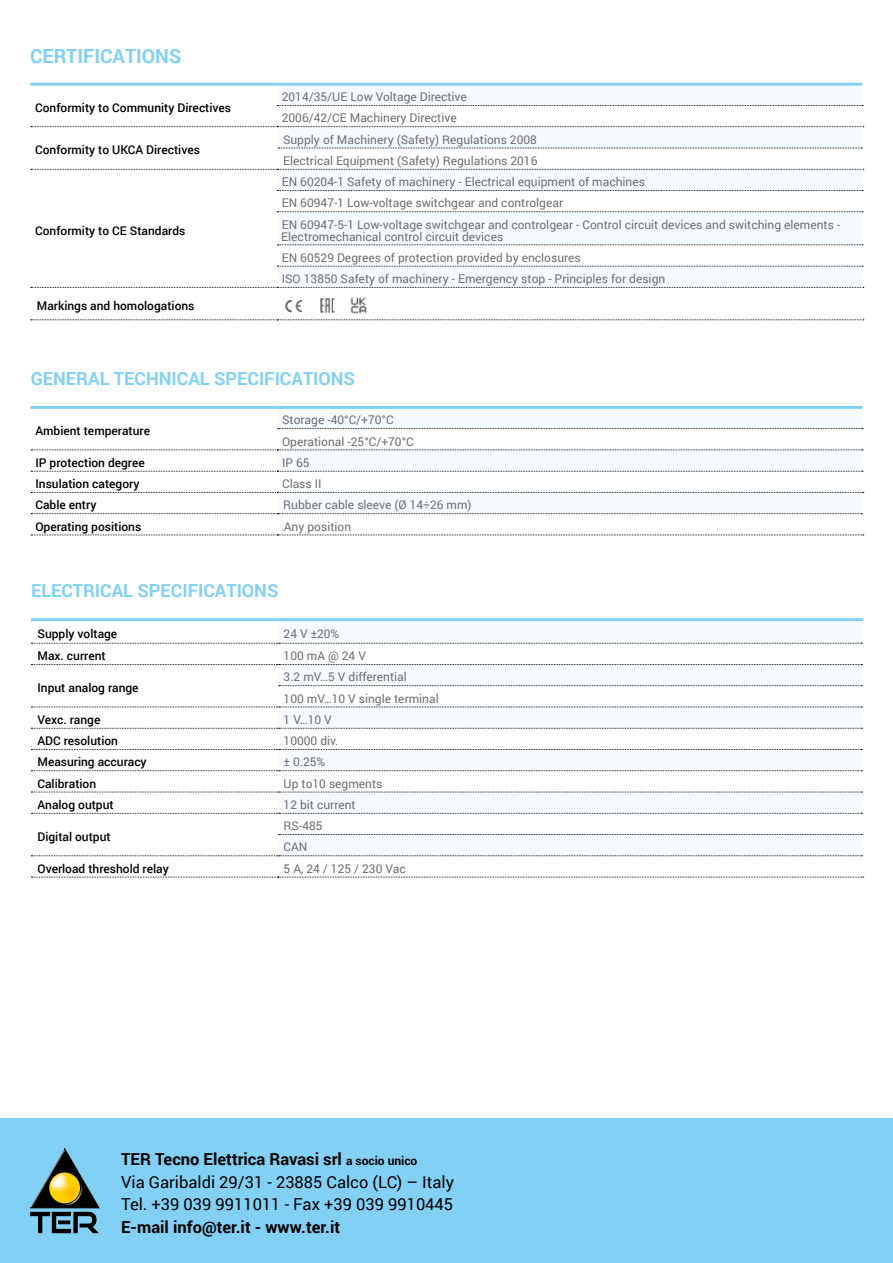
<style>
.page{position:relative;width:893px;height:1263px;background:#fff}
.page>*{position:absolute;margin:0;border:0;box-sizing:border-box;transform-origin:0 0}
.t1{font:700 19.5px "Roboto";color:#83d0f5}
.Tabella_Dati{font:19.5px "Ter";color:#706f6f}
.Titoletti_1{font:700 18px "Roboto";color:#83d0f5}
.t2{font:16.5px "Roboto";color:#000}
.t3{font:700 16.5px "Roboto";color:#000}
.Tabella_Dati-2{font:12px/12px "Roboto";color:#706f6f}
.Tabella_BOLD{font:500 12px "Roboto";color:#000}
.Tabella_BOLD-2{font:12px "Roboto";color:#706f6f}
.s1{font-size:12px}
</style>
<div class="page">
<div style="left:0;top:1118px;width:893px;height:145px;background:#83d0f5"></div>
<svg style="left:30px;top:1148px;width:69px;height:85px"></svg>
<svg style="left:30px;top:126px;width:246px;height:161px"></svg>
<svg style="left:277px;top:104px;width:585px;height:183px;fill:#f5fbfe"></svg>
<svg style="left:277px;top:105px;width:586px;height:1px"></svg>
<svg style="left:277px;top:190px;width:586px;height:1px"></svg>
<svg style="left:277px;top:211px;width:586px;height:1px"></svg>
<svg style="left:277px;top:244px;width:586px;height:1px"></svg>
<svg style="left:277px;top:266px;width:586px;height:1px"></svg>
<svg style="left:31px;top:287px;width:833px;height:1px"></svg>
<svg style="left:31px;top:319px;width:833px;height:1px"></svg>
<svg style="left:31px;top:126px;width:833px;height:1px"></svg>
<svg style="left:278px;top:148px;width:584px;height:1px"></svg>
<svg style="left:31px;top:169px;width:833px;height:1px"></svg>
<hr style="left:276px;top:127px;width:2px;height:21px;background:#fff">
<hr style="left:276px;top:148px;width:2px;height:21px;background:#fff">
<hr style="left:30px;top:83px;width:247px;height:3px;background:#83d0f5">
<hr style="left:277px;top:83px;width:585px;height:3px;background:#83d0f5">
<img style="left:320px;top:298px;width:15px;height:15px">
<img style="left:350px;top:297px;width:17px;height:17px">
<svg style="left:277px;top:428px;width:585px;height:64px"></svg>
<svg style="left:31px;top:449px;width:832px;height:1px"></svg>
<svg style="left:31px;top:471px;width:832px;height:1px"></svg>
<svg style="left:31px;top:492px;width:833px;height:1px"></svg>
<svg style="left:278px;top:428px;width:585px;height:1px"></svg>
<svg style="left:31px;top:513px;width:831px;height:1px"></svg>
<hr style="left:31px;top:406px;width:246px;height:3px;background:#83d0f5">
<hr style="left:277px;top:406px;width:585px;height:3px;background:#83d0f5">
<svg style="left:31px;top:535px;width:833px;height:1px"></svg>
<svg style="left:278px;top:621px;width:584px;height:215px;fill:#f5fbfe"></svg>
<svg style="left:31px;top:643px;width:831px;height:1px"></svg>
<svg style="left:279px;top:834px;width:583px;height:1px"></svg>
<svg style="left:31px;top:749px;width:831px;height:1px"></svg>
<svg style="left:31px;top:770px;width:831px;height:1px"></svg>
<svg style="left:31px;top:792px;width:831px;height:1px"></svg>
<svg style="left:31px;top:813px;width:831px;height:1px"></svg>
<svg style="left:31px;top:855px;width:831px;height:1px"></svg>
<svg style="left:31px;top:877px;width:833px;height:1px"></svg>
<hr style="left:31px;top:618px;width:247px;height:3px;background:#83d0f5">
<hr style="left:278px;top:618px;width:585px;height:3px;background:#83d0f5">
<svg style="left:31px;top:664px;width:831px;height:1px"></svg>
<svg style="left:279px;top:685px;width:583px;height:1px"></svg>
<svg style="left:31px;top:707px;width:831px;height:1px"></svg>
<svg style="left:31px;top:728px;width:831px;height:1px"></svg>
<p class="t1" style="left:30px;top:42px;width:153px">CERTIFICATIONS</p>
<p class="Tabella_BOLD" style="left:35px;top:99px;width:198px">Conformity to Community Directives</p>
<p class="Tabella_BOLD" style="left:35px;top:142px;width:166px">Conformity to UKCA Directives</p>
<p class="Tabella_BOLD" style="left:35px;top:222px;width:152px">Conformity to CE Standards</p>
<p class="Tabella_Dati-2" style="left:282px;top:90px;width:187px">2014/35/UE Low Voltage Directive</p>
<p class="Tabella_Dati-2" style="left:282px;top:112px;width:176px">2006/42/CE Machinery Directive</p>
<p class="Tabella_Dati-2" style="left:283px;top:133px;width:255px">Supply of Machinery (Safety) Regulations 2008</p>
<p class="Tabella_Dati-2" style="left:283px;top:154px;width:256px">Electrical Equipment (Safety) Regulations 2016</p>
<p class="Tabella_Dati-2" style="left:282px;top:175px;width:365px">EN 60204-1 Safety of machinery - Electrical equipment of machines</p>
<p class="Tabella_Dati-2" style="left:282px;top:197px;width:283px">EN 60947-1 Low-voltage switchgear and controlgear</p>
<p class="Tabella_Dati-2" style="left:281px;top:218px;width:560px">EN 60947-5-1 Low-voltage switchgear and controlgear - Control circuit devices and switching elements -<br>Electromechanical control circuit devices</p>
<p class="Tabella_Dati-2" style="left:282px;top:251px;width:301px">EN 60529 Degrees of protection provided by enclosures</p>
<p class="Tabella_Dati-2" style="left:282px;top:272px;width:385px">ISO 13850 Safety of machinery - Emergency stop - Principles for design</p>
<p class="Tabella_BOLD" style="left:37px;top:297px;width:159px">Markings and homologations</p>
<p class="Tabella_Dati" style="left:283px;top:296px;width:24px">C</p>
<p class="Titoletti_1" style="left:31px;top:365px;width:326px">GENERAL TECHNICAL SPECIFICATIONS</p>
<p class="Tabella_BOLD" style="left:35px;top:422px;width:116px">Ambient temperature</p>
<p class="Tabella_BOLD-2" style="left:282px;top:412px;width:113px">Storage -40°C/+70°C</p>
<p class="Tabella_Dati-2" style="left:282px;top:435px;width:133px">Operational -25°C/+70°C</p>
<p class="Tabella_BOLD" style="left:35px;top:454px;width:111px">IP protection degree</p>
<p class="Tabella_Dati-2" style="left:282px;top:456px;width:29px">IP 65</p>
<p class="Tabella_BOLD" style="left:35px;top:475px;width:106px">Insulation category</p>
<p class="Tabella_Dati-2" style="left:282px;top:477px;width:41px">Class II</p>
<p class="Tabella_BOLD" style="left:35px;top:497px;width:63px">Cable entry</p>
<p class="Tabella_Dati-2" style="left:283px;top:499px;width:190px">Rubber cable sleeve (Ø 14÷26 mm)</p>
<p class="Tabella_BOLD" style="left:35px;top:518px;width:107px">Operating positions</p>
<p class="Tabella_Dati-2" style="left:284px;top:520px;width:69px">Any position</p>
<p class="Titoletti_1" style="left:31px;top:578px;width:249px">ELECTRICAL SPECIFICATIONS</p>
<p class="Tabella_BOLD" style="left:37px;top:625px;width:81px">Supply voltage</p>
<p class="Tabella_Dati-2" style="left:284px;top:627px;width:57px">24 V ±20%</p>
<p class="Tabella_BOLD" style="left:37px;top:647px;width:70px">Max. current</p>
<p class="Tabella_Dati-2" style="left:284px;top:649px;width:84px">100 mA @ 24 V</p>
<p class="Tabella_BOLD" style="left:37px;top:679px;width:103px">Input analog range</p>
<p class="Tabella_Dati-2" style="left:284px;top:671px;width:125px">3.2 mV…5 V differential</p>
<p class="Tabella_Dati-2" style="left:284px;top:692px;width:157px">100 mV…10 V single terminal</p>
<p class="Tabella_BOLD" style="left:37px;top:711px;width:64px">Vexc. range</p>
<p class="Tabella_Dati-2" style="left:284px;top:713px;width:50px">1 V…10 V</p>
<p class="Tabella_BOLD" style="left:37px;top:732px;width:82px">ADC resolution</p>
<p class="Tabella_Dati-2" style="left:284px;top:734px;width:56px">10000 div.</p>
<p class="Tabella_BOLD" style="left:37px;top:754px;width:111px">Measuring accuracy</p>
<p class="Tabella_Dati-2" style="left:284px;top:756px;width:43px">± 0.25%</p>
<p class="Tabella_BOLD" style="left:37px;top:775px;width:60px">Calibration</p>
<p class="Tabella_Dati-2" style="left:284px;top:777px;width:100px">Up to10 segments</p>
<p class="Tabella_BOLD" style="left:37px;top:796px;width:78px">Analog output</p>
<p class="Tabella_Dati-2" style="left:284px;top:798px;width:74px">12 bit current</p>
<p class="Tabella_BOLD" style="left:37px;top:828px;width:75px">Digital output</p>
<p class="Tabella_Dati-2" style="left:284px;top:819px;width:40px">RS-485</p>
<p class="Tabella_Dati-2" style="left:284px;top:841px;width:25px">CAN</p>
<p class="Tabella_BOLD" style="left:37px;top:860px;width:133px">Overload threshold relay</p>
<p class="Tabella_Dati-2" style="left:284px;top:862px;width:124px">5 A, 24 / 125 / 230 Vac</p>
<p class="t3" style="left:121px;top:1148px;width:298px">TER Tecno Elettrica Ravasi srl <span class="s1">a socio unico</span></p>
<p class="t2" style="left:121px;top:1170px;width:334px">Via Garibaldi 29/31 - 23885 Calco (LC) – Italy</p>
<p class="t2" style="left:121px;top:1193px;width:333px">Tel. +39 039 9911011 - Fax +39 039 9910445</p>
<p class="t3" style="left:121px;top:1215px;width:220px">E-mail info@ter.it - www.ter.it</p>
</div>
